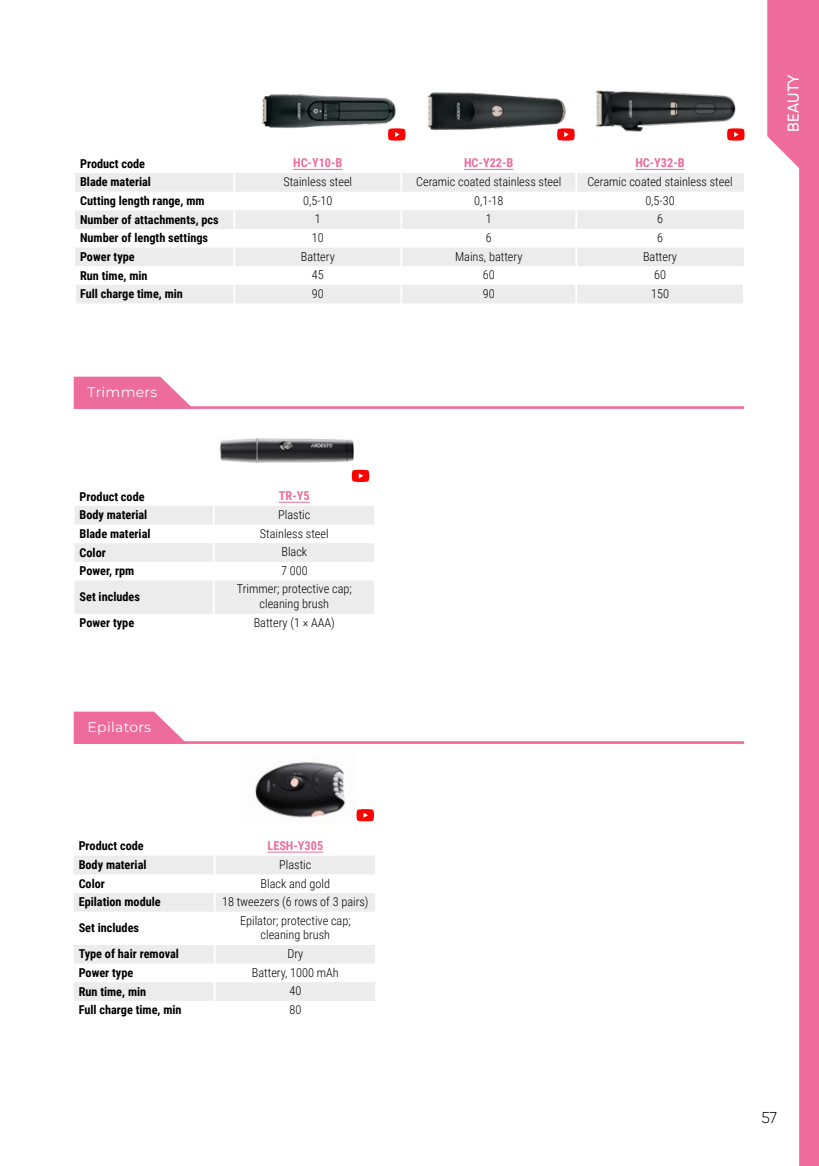
<style>
.page{position:relative;width:819px;height:1166px;background:#fff}
.page>*{position:absolute;margin:0;border:0;box-sizing:border-box;transform-origin:0 0}
.t1{font:500 15.75px "Gilroy";letter-spacing:.02em;color:#fff}
.t2{font:300 15.75px "Gilroy";color:#000}
.t3{font:14px "Montserrat";letter-spacing:.02em;color:#fff}
.t4{font:300 12.25px/14.7px "Roboto Condensed";color:#000;text-align:center}
.t5{font:700 12.25px "Roboto Condensed";color:#000}
.t6{font:700 12.25px "Roboto Condensed";color:#ed6c9b}
</style>
<div class="page">
<svg style="left:767px;top:0;width:52px;height:1166px"></svg>
<img style="left:219px;top:438px;width:143px;height:32px">
<svg style="left:74px;top:377px;width:117px;height:32px;background:#ef7fa8"></svg>
<svg style="left:74px;top:711px;width:110px;height:33px;background:#ef82aa"></svg>
<hr style="left:75px;top:406px;width:669px;height:3px;background:#ed6c9b">
<hr style="left:75px;top:741px;width:669px;height:3px;background:#ed6c9b">
<svg style="left:75px;top:173px;width:668px;height:130px;fill:#ececec"></svg>
<svg style="left:75px;top:266px;width:1px;height:37px"></svg>
<svg style="left:233px;top:173px;width:2px;height:130px"></svg>
<svg style="left:400px;top:173px;width:2px;height:130px"></svg>
<svg style="left:575px;top:173px;width:2px;height:130px"></svg>
<svg style="left:742px;top:266px;width:1px;height:37px"></svg>
<hr style="left:293px;top:169px;width:49px;height:1px;background:#ed6c9b">
<hr style="left:464px;top:169px;width:49px;height:1px;background:#ed6c9b">
<hr style="left:635px;top:169px;width:49px;height:1px;background:#ed6c9b">
<svg style="left:74px;top:856px;width:301px;height:145px;fill:#f4f4f4"></svg>
<svg style="left:214px;top:856px;width:1px;height:55px"></svg>
<hr style="left:214px;top:911px;width:1px;height:34px;background:#fff">
<svg style="left:214px;top:945px;width:1px;height:56px"></svg>
<hr style="left:267px;top:851px;width:56px;height:1px;background:#ed6c9b">
<img style="left:255px;top:761px;width:105px;height:61px">
<img style="left:261px;top:94px;width:135px;height:35px">
<img style="left:427px;top:92px;width:139px;height:38px">
<img style="left:595px;top:90px;width:141px;height:42px">
<svg style="left:388px;top:128px;width:17px;height:13px"></svg>
<svg style="left:75px;top:470px;width:299px;height:144px"></svg>
<svg style="left:356px;top:809px;width:18px;height:12px"></svg>
<svg style="left:557px;top:128px;width:17px;height:13px"></svg>
<svg style="left:727px;top:128px;width:17px;height:13px"></svg>
<p class="t5" style="left:80px;top:155px;width:67px">Product code</p>
<p class="t6" style="left:293px;top:154px;width:51px">HC-Y10-B</p>
<p class="t6" style="left:464px;top:154px;width:51px">HC-Y22-B</p>
<p class="t6" style="left:635px;top:154px;width:51px">HC-Y32-B</p>
<p class="t5" style="left:80px;top:173px;width:72px">Blade material</p>
<p class="t4" style="left:283px;top:174px;width:70px">Stainless steel</p>
<p class="t4" style="left:416px;top:174px;width:147px">Ceramic coated stainless steel</p>
<p class="t4" style="left:587px;top:174px;width:147px">Ceramic coated stainless steel</p>
<p class="t5" style="left:80px;top:192px;width:126px">Cutting length range, mm</p>
<p class="t4" style="left:303px;top:193px;width:31px">0,5-10</p>
<p class="t4" style="left:474px;top:193px;width:31px">0,1-18</p>
<p class="t4" style="left:645px;top:193px;width:31px">0,5-30</p>
<p class="t5" style="left:80px;top:211px;width:140px">Number of attachments, pcs</p>
<p class="t4" style="left:315px;top:211px;width:7px">1</p>
<p class="t4" style="left:486px;top:211px;width:7px">1</p>
<p class="t4" style="left:657px;top:211px;width:7px">6</p>
<p class="t5" style="left:80px;top:229px;width:130px">Number of length settings</p>
<p class="t4" style="left:312px;top:230px;width:13px">10</p>
<p class="t4" style="left:486px;top:230px;width:7px">6</p>
<p class="t4" style="left:657px;top:230px;width:7px">6</p>
<p class="t5" style="left:80px;top:248px;width:56px">Power type</p>
<p class="t4" style="left:301px;top:248px;width:35px">Battery</p>
<p class="t4" style="left:455px;top:248px;width:69px">Mains, battery</p>
<p class="t4" style="left:643px;top:248px;width:35px">Battery</p>
<p class="t5" style="left:80px;top:267px;width:69px">Run time, min</p>
<p class="t4" style="left:312px;top:267px;width:13px">45</p>
<p class="t4" style="left:483px;top:267px;width:13px">60</p>
<p class="t4" style="left:654px;top:267px;width:13px">60</p>
<p class="t5" style="left:80px;top:285px;width:104px">Full charge time, min</p>
<p class="t4" style="left:312px;top:286px;width:13px">90</p>
<p class="t4" style="left:483px;top:286px;width:13px">90</p>
<p class="t4" style="left:651px;top:286px;width:19px">150</p>
<p class="t3" style="left:88px;top:383px;width:71px">Trimmers</p>
<p class="t5" style="left:79px;top:488px;width:67px">Product code</p>
<p class="t6" style="left:279px;top:487px;width:32px">TR-Y5</p>
<p class="t5" style="left:79px;top:506px;width:69px">Body material</p>
<p class="t4" style="left:278px;top:507px;width:34px">Plastic</p>
<p class="t5" style="left:79px;top:525px;width:72px">Blade material</p>
<p class="t4" style="left:260px;top:525px;width:70px">Stainless steel</p>
<p class="t5" style="left:79px;top:543px;width:28px">Color</p>
<p class="t4" style="left:281px;top:544px;width:27px">Black</p>
<p class="t5" style="left:79px;top:562px;width:56px">Power, rpm</p>
<p class="t4" style="left:281px;top:563px;width:28px">7 000</p>
<p class="t5" style="left:79px;top:588px;width:62px">Set includes</p>
<p class="t4" style="left:237px;top:581px;width:116px">Trimmer; protective cap; cleaning brush</p>
<p class="t5" style="left:79px;top:614px;width:56px">Power type</p>
<p class="t4" style="left:254px;top:615px;width:83px">Battery (1 × AAA)</p>
<p class="t3" style="left:88px;top:717px;width:65px">Epilators</p>
<p class="t1" style="left:783px;top:132px;width:59px;rotate:-90deg">BEAUTY</p>
<p class="t5" style="left:79px;top:837px;width:67px">Product code</p>
<p class="t6" style="left:267px;top:837px;width:57px">LESH-Y305</p>
<p class="t5" style="left:79px;top:856px;width:69px">Body material</p>
<p class="t4" style="left:279px;top:856px;width:34px">Plastic</p>
<p class="t5" style="left:79px;top:875px;width:28px">Color</p>
<p class="t4" style="left:260px;top:875px;width:71px">Black and gold</p>
<p class="t5" style="left:79px;top:893px;width:84px">Epilation module</p>
<p class="t4" style="left:222px;top:894px;width:148px">18 tweezers (6 rows of 3 pairs)</p>
<p class="t5" style="left:79px;top:919px;width:62px">Set includes</p>
<p class="t4" style="left:240px;top:912px;width:112px">Epilator; protective cap; cleaning brush</p>
<p class="t5" style="left:79px;top:945px;width:102px">Type of hair removal</p>
<p class="t4" style="left:287px;top:946px;width:17px">Dry</p>
<p class="t5" style="left:79px;top:964px;width:56px">Power type</p>
<p class="t4" style="left:252px;top:964px;width:88px">Battery, 1000 mAh</p>
<p class="t5" style="left:79px;top:982px;width:69px">Run time, min</p>
<p class="t4" style="left:289px;top:983px;width:13px">40</p>
<p class="t5" style="left:79px;top:1001px;width:104px">Full charge time, min</p>
<p class="t4" style="left:289px;top:1002px;width:13px">80</p>
<p class="t2" style="left:761px;top:1108px;width:17px">57</p>
</div>
